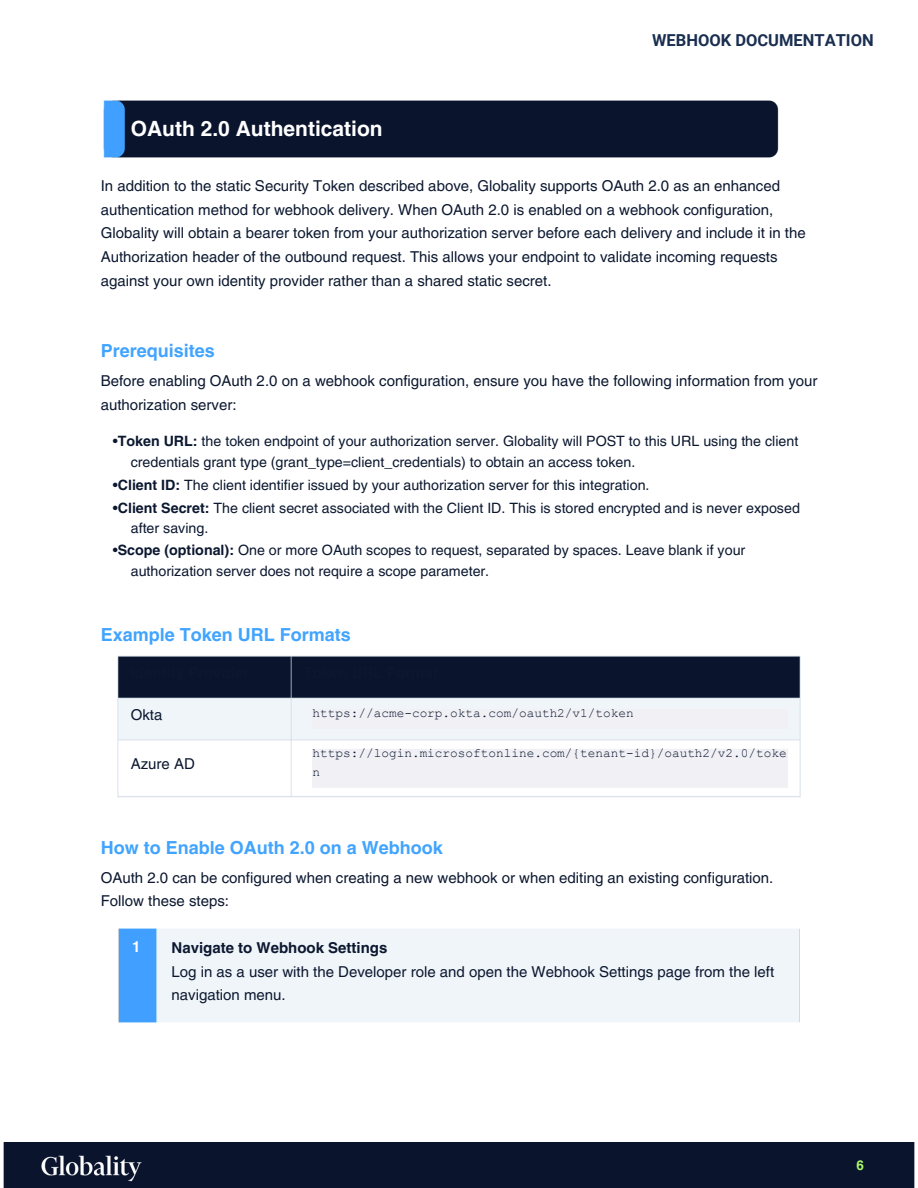
<style>
.page{position:relative;width:918px;height:1188px;background:#fff}
.page>*{position:absolute;margin:0;border:0;box-sizing:border-box;transform-origin:0 0}
.t1{font:700 21px "Helvetica LT Pro";color:#fff}
.t2{font:700 18px "Helvetica LT Pro";color:#41a4ff}
.t3{font:700 16.5px "Roboto";color:#1a2e50}
.t4{font:15px/23.7px "Helvetica LT Pro";color:#0c1830}
.t5{font:700 15px "Helvetica LT Pro";color:#fff}
.t6{font:14.25px "Helvetica LT Pro";color:#0c1830}
.t7{font:700 13.5px "Helvetica LT Pro";color:#aafa6a}
.t8{font:12.75px/19.2px "Courier New";color:#0c1830}
.s1{font-weight:700}
</style>
<div class="page">
<div style="left:103px;top:100px;width:676px;height:58px;background:#0a142d"></div>
<div style="left:3px;top:1143px;width:912px;height:45px;background:#0a142d"></div>
<div style="left:118px;top:928px;width:682px;height:95px;background:#f0f5fa"></div>
<img style="left:117px;top:656px;width:684px;height:141px">
<img style="left:30px;top:1144px;width:124px;height:43px">
<h1 class="t1" style="left:131px;top:121px;width:253px">OAuth 2.0 Authentication</h1>
<h2 class="t3" style="left:652px;top:31px;width:223px">WEBHOOK DOCUMENTATION</h2>
<h5 class="t4" style="left:101px;top:175px;width:707px">In addition to the static Security Token described above, Globality supports OAuth 2.0 as an enhanced authentication method for webhook delivery. When OAuth 2.0 is enabled on a webhook configuration, Globality will obtain a bearer token from your authorization server before each delivery and include it in the Authorization header of the outbound request. This allows your endpoint to validate incoming requests against your own identity provider rather than a shared static secret.</h5>
<h3 class="t2" style="left:101px;top:344px;width:116px">Prerequisites</h3>
<h5 class="t4" style="left:101px;top:370px;width:718px">Before enabling OAuth 2.0 on a webhook configuration, ensure you have the following information from your authorization server:</h5>
<h5 class="t6" style="left:113px;top:435px;width:687px">•<span class="s1">Token URL:</span> the token endpoint of your authorization server. Globality will POST to this URL using the client</h5>
<h5 class="t6" style="left:131px;top:456px;width:506px">credentials grant type (grant_type=client_credentials) to obtain an access token.</h5>
<h5 class="t6" style="left:113px;top:480px;width:538px">•<span class="s1">Client ID:</span> The client identifier issued by your authorization server for this integration.</h5>
<h5 class="t6" style="left:113px;top:502px;width:689px">•<span class="s1">Client Secret:</span> The client secret associated with the Client ID. This is stored encrypted and is never exposed</h5>
<h5 class="t6" style="left:131px;top:522px;width:79px">after saving.</h5>
<h5 class="t6" style="left:113px;top:545px;width:634px">•<span class="s1">Scope (optional):</span> One or more OAuth scopes to request, separated by spaces. Leave blank if your</h5>
<h5 class="t6" style="left:131px;top:566px;width:360px">authorization server does not require a scope parameter.</h5>
<h3 class="t2" style="left:101px;top:628px;width:252px">Example Token URL Formats</h3>
<h5 class="t4" style="left:131px;top:704px;width:33px">Okta</h5>
<h5 class="t4" style="left:131px;top:754px;width:66px">Azure AD</h5>
<p class="t8" style="left:313px;top:704px;width:323px">https://acme-corp.okta.com/oauth2/v1/token</p>
<p class="t8" style="left:313px;top:744px;width:476px">https://login.microsoftonline.com/{tenant-id}/oauth2/v2.0/toke n</p>
<h3 class="t2" style="left:101px;top:841px;width:344px">How to Enable OAuth 2.0 on a Webhook</h3>
<h5 class="t4" style="left:101px;top:867px;width:674px">OAuth 2.0 can be configured when creating a new webhook or when editing an existing configuration.<br>Follow these steps:</h5>
<h5 class="t4" style="left:172px;top:937px;width:604px"><span class="s1">Navigate to Webhook Settings<br></span>Log in as a user with the Developer role and open the Webhook Settings page from the left navigation menu.</h5>
<p class="t5" style="left:132px;top:942px;width:10px">1</p>
<p class="t7" style="left:856px;top:1160px;width:9px">6</p>
</div>
